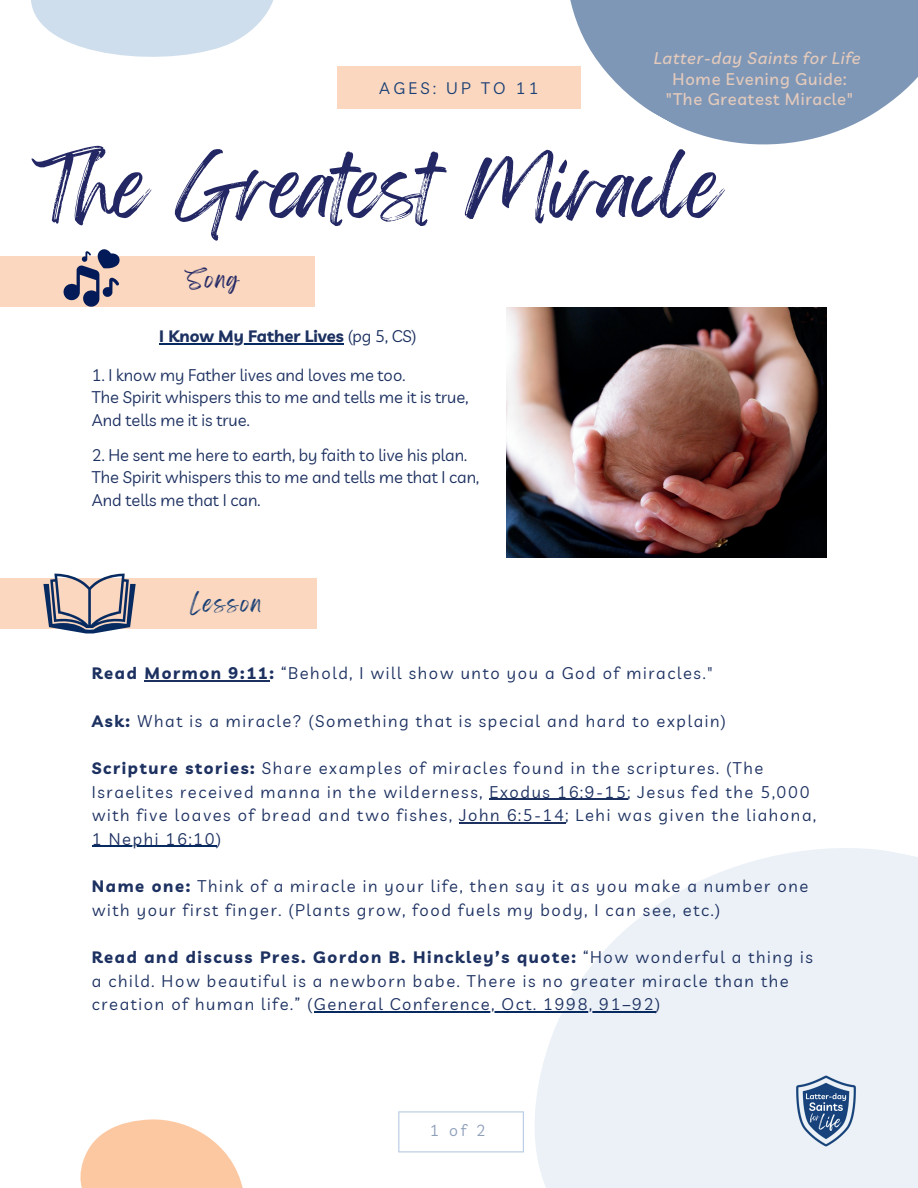
<style>
.page{position:relative;width:918px;height:1188px;background:#fff}
.page>*{position:absolute;margin:0;border:0;box-sizing:border-box;transform-origin:0 0}
.t1{font:72px "Feeling Passionate";letter-spacing:-.01em;color:#232865}
.t2{font:20.25px "Feeling Passionate";letter-spacing:.1em;color:#193f76}
.t3{font:20.25px "Feeling Passionate";color:#232865}
.t4{font:16.5px/23.7px "Livvic";letter-spacing:.1em;color:#1d3161}
.t5{font:16.5px/22.5px "Livvic";color:#1d3161}
.t6{font:500 16.5px/20.2px "Livvic";letter-spacing:.045em;color:#fdd7bd;text-align:center}
.t7{font:700 16.5px "Livvic";color:#1d3161}
.t8{font:italic 500 16.5px "Livvic";letter-spacing:.045em;color:#fdd7bd}
.t9{font:16.35px "Livvic";letter-spacing:.2em;color:#193f76}
.t10{font:15.75px "Livvic";color:#8e9fb9}
.s1{font-weight:400}
.s2{font-weight:700}
</style>
<div class="page">
<svg style="left:447px;top:0;width:471px;height:145px;fill:#7f97b7"></svg>
<svg style="left:525px;top:848px;width:393px;height:340px;fill:#ebf1f7"></svg>
<hr style="left:159px;top:343px;width:185px;height:2px;background:#072a61">
<img style="left:506px;top:308px;width:321px;height:250px">
<svg style="left:80px;top:1119px;width:163px;height:69px"></svg>
<img style="left:787px;top:1072px;width:78px;height:78px">
<svg style="left:398px;top:1111px;width:126px;height:42px"></svg>
<div style="left:0;top:578px;width:317px;height:51px;background:#fad7be"></div>
<svg style="left:43px;top:574px;width:93px;height:59px"></svg>
<hr style="left:144px;top:681px;width:125px;height:1px;background:#1d3161">
<hr style="left:489px;top:799px;width:139px;height:1px;background:#1d3161">
<hr style="left:459px;top:822px;width:107px;height:1px;background:#1d3161">
<hr style="left:92px;top:846px;width:124px;height:1px;background:#072a61">
<hr style="left:314px;top:1011px;width:341px;height:1px;background:#072a61">
<div style="left:0;top:256px;width:315px;height:51px;background:#fad7be"></div>
<svg style="left:63px;top:249px;width:57px;height:58px"></svg>
<svg style="left:31px;top:0;width:242px;height:57px"></svg>
<div style="left:337px;top:67px;width:244px;height:42px;background:#fad7be"></div>
<p class="t9" style="left:379px;top:76px;width:161px">AGES: UP TO 11</p>
<p class="t8" style="left:654px;top:46px;width:209px">Latter-day Saints for Life</p>
<p class="t6" style="left:666px;top:68px;width:189px">Home Evening Guide: "The Greatest Miracle"</p>
<h1 class="t1" style="left:32px;top:129px;width:691px">The Greatest Miracle</h1>
<p class="t3" style="left:187px;top:262px;width:53px">Song</p>
<p class="t7" style="left:159px;top:324px;width:259px">I Know My Father Lives <span class="s1">(pg 5, CS)</span></p>
<p class="t5" style="left:92px;top:363px;width:378px">1. I know my Father lives and loves me too.<br>The Spirit whispers this to me and tells me it is true,<br>And tells me it is true.</p>
<p class="t5" style="left:92px;top:442px;width:389px">2. He sent me here to earth, by faith to live his plan.<br>The Spirit whispers this to me and tells me that I can,<br>And tells me that I can.</p>
<p class="t2" style="left:190px;top:587px;width:73px">Lesson</p>
<p class="t4" style="left:92px;top:661px;width:623px"><span class="s2">Read Mormon 9:11:</span> “Behold, I will show unto you a God of miracles."</p>
<p class="t4" style="left:92px;top:708px;width:636px"><span class="s2">Ask:</span> What is a miracle? (Something that is special and hard to explain)</p>
<p class="t4" style="left:92px;top:755px;width:726px"><span class="s2">Scripture stories:</span> Share examples of miracles found in the scriptures. (The Israelites received manna in the wilderness, Exodus 16:9-15; Jesus fed the 5,000 with five loaves of bread and two fishes, John 6:5-14; Lehi was given the liahona, 1 Nephi 16:10)</p>
<p class="t4" style="left:92px;top:873px;width:718px"><span class="s2">Name one:</span> Think of a miracle in your life, then say it as you make a number one with your first finger. (Plants grow, food fuels my body, I can see, etc.)</p>
<p class="t4" style="left:92px;top:944px;width:723px"><span class="s2">Read and discuss Pres. Gordon B. Hinckley’s quote:</span> “How wonderful a thing is a child. How beautiful is a newborn babe. There is no greater miracle than the creation of human life.” (General Conference, Oct. 1998, 91–92)</p>
<p class="t10" style="left:430px;top:1119px;width:57px">1of2</p>
</div>
